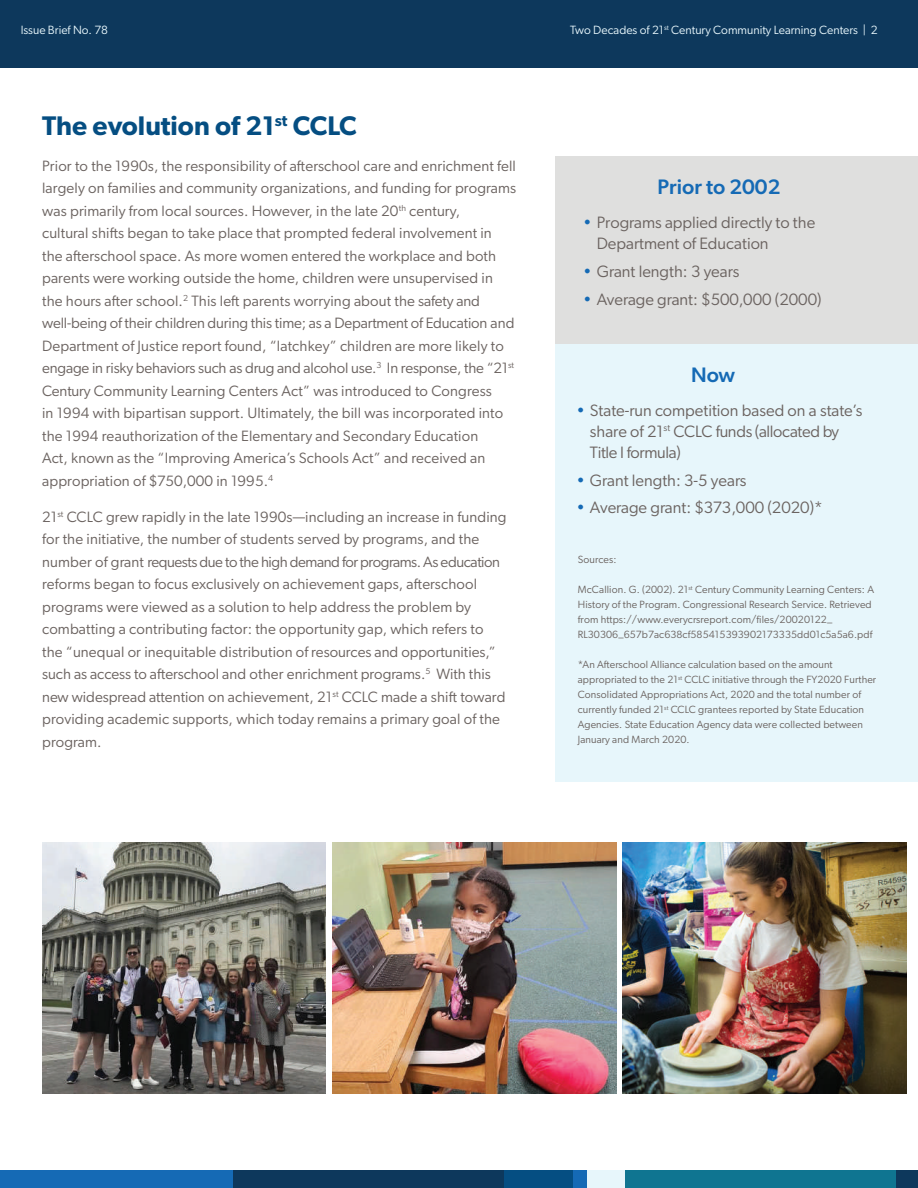
<style>
.page{position:relative;width:918px;height:1188px;background:#fff}
.page>*{position:absolute;margin:0;border:0;box-sizing:border-box;transform-origin:0 0}
.t1{font:600 27px "Gibson";color:#054e82}
.t2{font:500 21px "Gibson";color:#156ab5}
.t3{font:16.5px/21px "Gibson";color:#6b6360}
.t4{font:15px/22.5px "Gibson";letter-spacing:.01em;color:#6b6360}
.t5{font:12px "Gibson";color:#e7f6fb}
.t6{font:10.5px/15px "Gibson";letter-spacing:.01em;color:#6b6360}
.s1{color:#156ab5}
</style>
<div class="page">
<div style="left:0;top:0;width:918px;height:67px;background:#0d385c"></div>
<div style="left:233px;top:1170px;width:271px;height:17px;background:#0d385c"></div>
<div style="left:896px;top:1170px;width:22px;height:17px;background:#0d385c"></div>
<div style="left:587px;top:1170px;width:39px;height:17px;background:#e7f6fb"></div>
<div style="left:626px;top:1170px;width:270px;height:17px;background:#0f7591"></div>
<div style="left:0;top:1170px;width:233px;height:17px;background:#156ab5"></div>
<div style="left:504px;top:1170px;width:69px;height:17px;background:#054e82"></div>
<div style="left:573px;top:1170px;width:14px;height:17px;background:#156ab5"></div>
<div style="left:556px;top:156px;width:362px;height:188px;background:#dfdfde"></div>
<div style="left:556px;top:344px;width:362px;height:438px;background:#e7f6fb"></div>
<img style="left:332px;top:842px;width:284px;height:252px">
<img style="left:42px;top:842px;width:284px;height:252px">
<img style="left:623px;top:842px;width:283px;height:252px">
<p class="t5" style="left:21px;top:22px;width:89px">Issue Brief No. 78</p>
<h1 class="t1" style="left:42px;top:109px;width:316px">The evolution of 21<sup>st</sup> CCLC</h1>
<p class="t4" style="left:42px;top:154px;width:476px">Prior to the 1990s, the responsibility of afterschool care and enrichment fell largely on families and community organizations, and funding for programs was primarily from local sources. However, in the late 20<sup>th</sup> century,<br>cultural shifts began to take place that prompted federal involvement in<br>the afterschool space. As more women entered the workplace and both parents were working outside the home, children were unsupervised in the hours after school.<sup>2</sup> This left parents worrying about the safety and well-being of their children during this time; as a Department of Education and Department of Justice report found, “latchkey” children are more likely to engage in risky behaviors such as drug and alcohol use.<sup>3</sup> In response, the “21<sup>st </sup>Century Community Learning Centers Act” was introduced to Congress<br>in 1994 with bipartisan support. Ultimately, the bill was incorporated into the 1994 reauthorization of the Elementary and Secondary Education<br>Act, known as the “Improving America’s Schools Act” and received an appropriation of $750,000 in 1995.<sup>4</sup></p>
<p class="t4" style="left:42px;top:505px;width:466px">21<sup>st</sup> CCLC grew rapidly in the late 1990s—including an increase in funding for the initiative, the number of students served by programs, and the number of grant requests due to the high demand for programs. As education reforms began to focus exclusively on achievement gaps, afterschool programs were viewed as a solution to help address the problem by combatting a contributing factor: the opportunity gap, which refers to the “unequal or inequitable distribution of resources and opportunities,” such as access to afterschool and other enrichment programs.<sup>5</sup> With this new widespread attention on achievement, 21<sup>st</sup> CCLC made a shift toward providing academic supports, which today remains a primary goal of the program.</p>
<p class="t5" style="left:570px;top:22px;width:309px">Two Decades of 21<sup>st</sup> Century Community Learning Centers | 2</p>
<h2 class="t2" style="left:658px;top:175px;width:124px">Prior to 2002</h2>
<p class="t3" style="left:597px;top:212px;width:220px;text-indent:-13px"><span class="s1">•</span> Programs applied directly to the<br>Department of Education</p>
<p class="t3" style="left:583px;top:260px;width:158px"><span class="s1">•</span> Grant length: 3 years</p>
<p class="t3" style="left:583px;top:288px;width:240px"><span class="s1">•</span> Average grant: $500,000 (2000)</p>
<h2 class="t2" style="left:691px;top:362px;width:46px">Now</h2>
<p class="t3" style="left:590px;top:400px;width:274px;text-indent:-13px"><span class="s1">•</span> State-run competition based on a state’s share of 21<sup>st</sup> CCLC funds (allocated by<br>Title I formula)</p>
<p class="t3" style="left:576px;top:469px;width:172px"><span class="s1">•</span> Grant length: 3-5 years</p>
<p class="t3" style="left:576px;top:497px;width:248px"><span class="s1">•</span> Average grant: $373,000 (2020)*</p>
<p class="t6" style="left:578px;top:552px;width:40px">Sources:</p>
<p class="t6" style="left:578px;top:582px;width:298px">McCallion. G. (2002). 21<sup>st</sup> Century Community Learning Centers: A History of the Program. Congressional Research Service. Retrieved from https://www.everycrsreport.com/files/20020122_ RL30306_657b7ac638cf585415393902173335dd01c5a5a6.pdf</p>
<p class="t6" style="left:578px;top:657px;width:300px">*An Afterschool Alliance calculation based on the amount appropriated to the 21<sup>st</sup> CCLC initiative through the FY2020 Further Consolidated Appropriations Act, 2020 and the total number of currently funded 21<sup>st</sup> CCLC grantees reported by State Education Agencies. State Education Agency data were collected between January and March 2020.</p>
</div>
